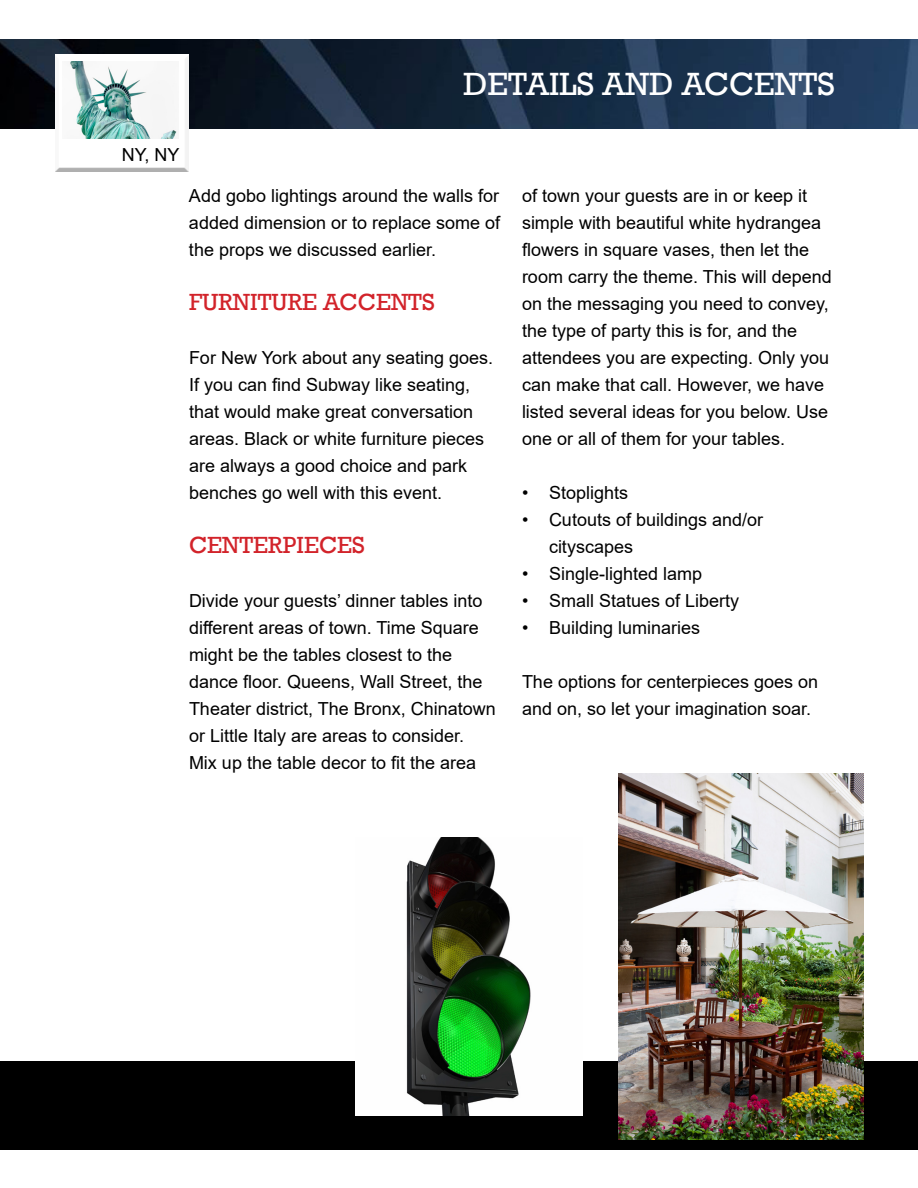
<style>
.page{position:relative;width:918px;height:1188px;background:#fff}
.page>*{position:absolute;margin:0;border:0;box-sizing:border-box;transform-origin:0 0}
.t1{font:33px "Rockwell";color:#fff}
.t2{font:24px "Rockwell";color:#d2232a}
.t3{font:18px/27px "Arial";color:#000}
</style>
<div class="page">
<div style="left:0;top:1061px;width:918px;height:89px;background:#000"></div>
<img style="left:0;top:40px;width:918px;height:88px">
<div style="left:49px;top:48px;width:145px;height:11px;background:#fff;opacity:.75"></div>
<div style="left:49px;top:54px;width:145px;height:119px;background:#000;opacity:.45"></div>
<img style="left:355px;top:837px;width:227px;height:279px">
<img style="left:63px;top:62px;width:115px;height:77px">
<img style="left:619px;top:773px;width:244px;height:367px">
<h1 class="t1" style="left:464px;top:65px;width:373px">DETAILS AND ACCENTS</h1>
<p class="t3" style="left:122px;top:141px;width:59px">NY, NY</p>
<p class="t3" style="left:189px;top:182px;width:313px;text-align:justify">Add gobo lightings around the walls for added dimension or to replace some of the props we discussed earlier.</p>
<h2 class="t2" style="left:189px;top:288px;width:247px">FURNITURE ACCENTS</h2>
<p class="t3" style="left:189px;top:344px;width:306px">For New York about any seating goes.<br>If you can find Subway like seating, that would make great conversation areas. Black or white furniture pieces are always a good choice and park benches go well with this event.</p>
<h2 class="t2" style="left:189px;top:531px;width:177px">CENTERPIECES</h2>
<p class="t3" style="left:189px;top:587px;width:308px">Divide your guests’ dinner tables into different areas of town. Time Square might be the tables closest to the dance floor. Queens, Wall Street, the Theater district, The Bronx, Chinatown or Little Italy are areas to consider.<br>Mix up the table decor to fit the area</p>
<p class="t3" style="left:522px;top:182px;width:311px">of town your guests are in or keep it simple with beautiful white hydrangea flowers in square vases, then let the room carry the theme. This will depend on the messaging you need to convey, the type of party this is for, and the attendees you are expecting. Only you can make that call. However, we have listed several ideas for you below. Use one or all of them for your tables.</p>
<p class="t3" style="left:522px;top:479px;width:108px">• Stoplights</p>
<p class="t3" style="left:549px;top:506px;width:216px;text-indent:-27px">• Cutouts of buildings and/or cityscapes</p>
<p class="t3" style="left:522px;top:560px;width:182px">• Single-lighted lamp</p>
<p class="t3" style="left:522px;top:587px;width:219px">• Small Statues of Liberty</p>
<p class="t3" style="left:522px;top:614px;width:180px">• Building luminaries</p>
<p class="t3" style="left:522px;top:668px;width:298px">The options for centerpieces goes on and on, so let your imagination soar.</p>
</div>
